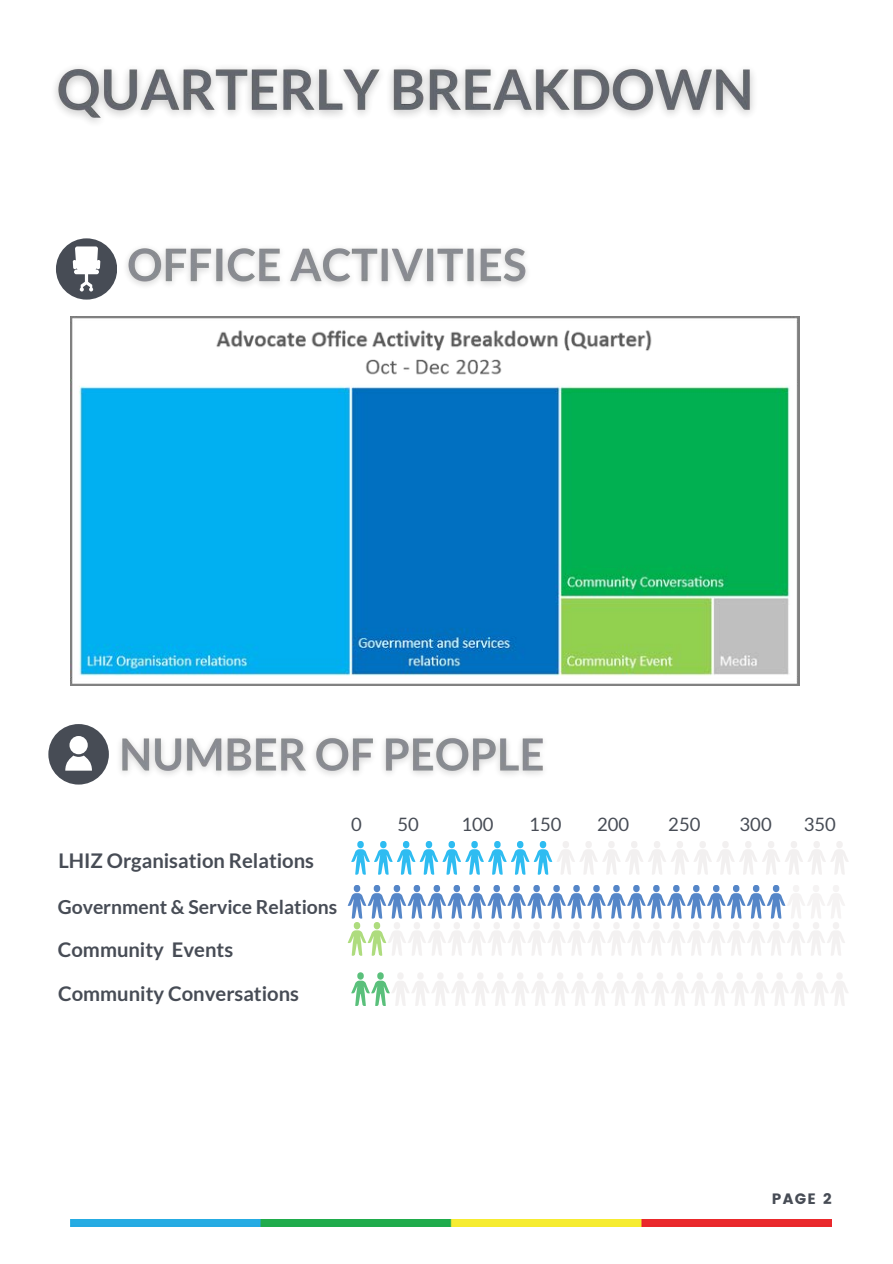
<style>
.page{position:relative;width:893px;height:1264px;background:#fff}
.page>*{position:absolute;margin:0;border:0;box-sizing:border-box;transform-origin:0 0}
.t1{font:700 20.25px "Lato";color:#474c55}
.t2{font:700 19.35px "Lato";color:#474c55}
.t3{font:18.45px "Lato";color:#474c55}
.t4{font:15px "Poppins";color:#474c55}
</style>
<div class="page">
<svg style="left:56px;top:238px;width:61px;height:61px"></svg>
<svg style="left:48px;top:724px;width:61px;height:60px"></svg>
<svg style="left:351px;top:841px;width:110px;height:33px"></svg>
<svg style="left:557px;top:841px;width:109px;height:33px"></svg>
<svg style="left:787px;top:885px;width:58px;height:33px"></svg>
<svg style="left:347px;top:885px;width:139px;height:70px"></svg>
<img style="left:71px;top:1219px;width:760px;height:7px">
<svg style="left:351px;top:972px;width:138px;height:34px"></svg>
<img style="left:71px;top:316px;width:728px;height:369px">
<img style="left:126px;top:248px;width:401px;height:38px">
<img style="left:120px;top:737px;width:423px;height:38px">
<img style="left:55px;top:67px;width:699px;height:56px">
<h4 class="t1" style="left:58px;top:848px;width:257px">LHIZ Organisation Relations</h4>
<h4 class="t2" style="left:58px;top:895px;width:281px">Government &amp; Service Relations</h4>
<h4 class="t1" style="left:58px;top:936px;width:177px">Community Events</h4>
<h4 class="t1" style="left:58px;top:981px;width:242px">Community Conversations</h4>
<p class="t3" style="left:351px;top:812px;width:12px">0</p>
<p class="t3" style="left:397px;top:812px;width:23px">50</p>
<p class="t3" style="left:461px;top:812px;width:34px">100</p>
<p class="t3" style="left:529px;top:812px;width:34px">150</p>
<p class="t3" style="left:597px;top:812px;width:34px">200</p>
<p class="t3" style="left:668px;top:812px;width:34px">250</p>
<p class="t3" style="left:739px;top:812px;width:34px">300</p>
<p class="t3" style="left:803px;top:812px;width:34px">350</p>
<h5 class="t4" style="left:771px;top:1189px;width:62px">PAGE 2</h5>
</div>
